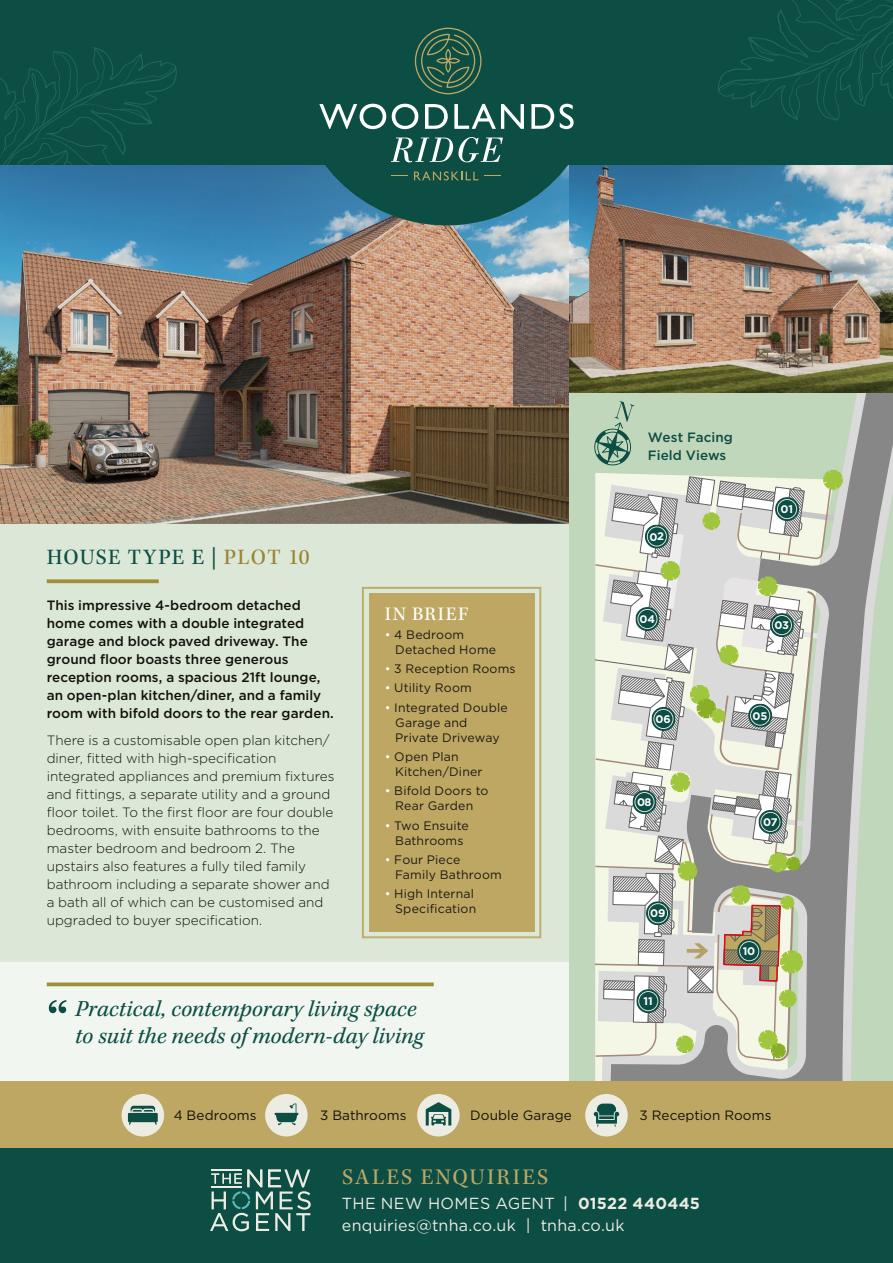
<style>
.page{position:relative;width:893px;height:1263px;background:#fff}
.page>*{position:absolute;margin:0;border:0;box-sizing:border-box;transform-origin:0 0}
.t1{font:61.5px "Kepler Std";color:#0c4d44}
.t2{font:italic 23.55px/26.8px "Kepler Std";color:#0c4d44}
.t3{font:22.95px "Kepler Std";letter-spacing:.095em;color:#bda762}
.t4{font:22.5px "Kepler Std";letter-spacing:.05em;color:#0c4d44}
.t5{font:19.65px "Kepler Std";letter-spacing:.085em;color:#fff}
.t6{font:16.05px/21.5px "Gotham";letter-spacing:.015em;color:#ecece2}
.t7{font:300 13.5px/18px "Gotham";color:#12110c}
.t8{font:500 13.5px/18px "Gotham";letter-spacing:.005em;color:#12110c}
.t9{font:13.5px "Gotham";letter-spacing:.01em;color:#12110c}
.t10{font:500 13.5px/18px "Gotham";letter-spacing:.005em;color:#0c4d44}
.t11{font:12.3px/15px "Gotham";letter-spacing:.015em;color:#1b1915}
.t12{font:700 11.1px "Gotham";letter-spacing:-.01em;color:#fff}
.s1{color:#9a8334}
.s2{color:#fff}
.s3{font-weight:700}
</style>
<div class="page">
<div style="left:0;top:554px;width:581px;height:537px;background:#f1f6f0"></div>
<img style="left:0;top:165px;width:569px;height:359px">
<div style="left:0;top:524px;width:581px;height:438px;background:#dbe7d7"></div>
<img style="left:569px;top:165px;width:324px;height:228px">
<svg style="left:362px;top:587px;width:179px;height:351px;background:#bfab6a"></svg>
<div style="left:363px;top:588px;width:177px;height:349px;border:1px solid #bda762"></div>
<svg style="left:47px;top:982px;width:387px;height:4px;background:#a99c4e"></svg>
<svg style="left:47px;top:579px;width:112px;height:4px"></svg>
<div style="left:569px;top:393px;width:324px;height:707px;background:#c1d7bb"></div>
<svg style="left:607px;top:393px;width:286px;height:688px"></svg>
<div style="left:0;top:0;width:893px;height:165px;background:#0c4d44"></div>
<svg style="left:0;top:47px;width:177px;height:118px"></svg>
<svg style="left:718px;top:0;width:175px;height:121px"></svg>
<svg style="left:294px;top:27px;width:305px;height:198px"></svg>
<svg style="left:319px;top:104px;width:67px;height:25px"></svg>
<svg style="left:392px;top:104px;width:26px;height:25px"></svg>
<svg style="left:425px;top:104px;width:23px;height:25px"></svg>
<svg style="left:454px;top:104px;width:70px;height:25px"></svg>
<svg style="left:531px;top:104px;width:23px;height:25px"></svg>
<svg style="left:560px;top:104px;width:14px;height:25px"></svg>
<svg style="left:391px;top:137px;width:112px;height:25px"></svg>
<svg style="left:414px;top:171px;width:64px;height:9px"></svg>
<svg style="left:484px;top:175px;width:16px;height:1px"></svg>
<svg style="left:391px;top:175px;width:17px;height:1px"></svg>
<svg style="left:415px;top:28px;width:66px;height:66px"></svg>
<div style="left:0;top:1147px;width:893px;height:116px;background:#0c4d44"></div>
<svg style="left:210px;top:1169px;width:101px;height:62px"></svg>
<div style="left:0;top:1081px;width:893px;height:67px;background:#bda762"></div>
<div style="left:122px;top:1094px;width:42px;height:42px;background:#ecece2;border-radius:50%"></div>
<div style="left:265px;top:1094px;width:43px;height:42px;background:#ecece2;border-radius:50%"></div>
<svg style="left:275px;top:1103px;width:23px;height:22px"></svg>
<svg style="left:128px;top:1106px;width:30px;height:19px"></svg>
<div style="left:417px;top:1094px;width:43px;height:42px;background:#ecece2;border-radius:50%"></div>
<svg style="left:426px;top:1102px;width:25px;height:23px"></svg>
<div style="left:585px;top:1094px;width:43px;height:42px;background:#ecece2;border-radius:50%"></div>
<svg style="left:594px;top:1094px;width:34px;height:33px"></svg>
<svg style="left:594px;top:401px;width:265px;height:661px;background:#c2c7ba"></svg>
<h3 class="t4" style="left:47px;top:545px;width:264px">HOUSE TYPE E | <span class="s1">PLOT 10</span></h3>
<p class="t8" style="left:47px;top:596px;width:289px">This impressive 4-bedroom detached home comes with a double integrated garage and block paved driveway. The ground floor boasts three generous reception rooms, a spacious 21ft lounge, an open-plan kitchen/diner, and a family room with bifold doors to the rear garden.</p>
<p class="t7" style="left:47px;top:731px;width:289px">There is a customisable open plan kitchen/ diner, fitted with high-specification integrated appliances and premium fixtures and fittings, a separate utility and a ground floor toilet. To the first floor are four double bedrooms, with ensuite bathrooms to the master bedroom and bedroom 2. The upstairs also features a fully tiled family bathroom including a separate shower and a bath all of which can be customised and upgraded to buyer specification.</p>
<h3 class="t5" style="left:385px;top:602px;width:85px">IN BRIEF</h3>
<p class="t11" style="left:395px;top:627px;width:102px;text-indent:-10px"><span class="s2">•</span> 4 Bedroom<br>Detached Home</p>
<p class="t11" style="left:385px;top:661px;width:132px"><span class="s2">•</span> 3 Reception Rooms</p>
<p class="t11" style="left:385px;top:680px;width:89px"><span class="s2">•</span> Utility Room</p>
<p class="t11" style="left:395px;top:700px;width:114px;text-indent:-10px"><span class="s2">•</span> Integrated Double<br>Garage and<br>Private Driveway</p>
<p class="t11" style="left:395px;top:749px;width:89px;text-indent:-10px"><span class="s2">•</span> Open Plan<br>Kitchen/Diner</p>
<p class="t11" style="left:385px;top:783px;width:105px;text-align:center"><span class="s2">•</span> Bifold Doors to<br>Rear Garden</p>
<p class="t11" style="left:385px;top:817px;width:86px;text-align:center"><span class="s2">•</span> Two Ensuite<br>Bathrooms</p>
<p class="t11" style="left:395px;top:852px;width:108px;text-indent:-10px"><span class="s2">•</span> Four Piece<br>Family Bathroom</p>
<p class="t11" style="left:385px;top:886px;width:93px;text-align:right"><span class="s2">•</span> High Internal<br>Specification</p>
<h1 class="t1" style="left:47px;top:990px;width:23px">“</h1>
<h2 class="t2" style="left:75px;top:996px;width:350px">Practical, contemporary living space to suit the needs of modern-day living</h2>
<p class="t10" style="left:648px;top:428px;width:86px">West Facing<br>Field Views</p>
<p class="t12" style="left:649px;top:529px;width:16px">02</p>
<p class="t12" style="left:639px;top:612px;width:17px">04</p>
<p class="t12" style="left:781px;top:502px;width:14px">01</p>
<p class="t12" style="left:774px;top:618px;width:16px">03</p>
<p class="t12" style="left:656px;top:712px;width:17px">06</p>
<p class="t12" style="left:752px;top:708px;width:16px">05</p>
<p class="t12" style="left:637px;top:795px;width:16px">08</p>
<p class="t12" style="left:650px;top:906px;width:17px">09</p>
<p class="t12" style="left:643px;top:994px;width:11px">11</p>
<p class="t12" style="left:763px;top:815px;width:16px">07</p>
<p class="t12" style="left:743px;top:944px;width:14px">10</p>
<p class="t9" style="left:174px;top:1106px;width:84px">4 Bedrooms</p>
<p class="t9" style="left:320px;top:1106px;width:88px">3 Bathrooms</p>
<p class="t9" style="left:470px;top:1106px;width:103px">Double Garage</p>
<p class="t9" style="left:640px;top:1106px;width:133px">3 Reception Rooms</p>
<h3 class="t3" style="left:342px;top:1164px;width:208px">SALES ENQUIRIES</h3>
<p class="t6" style="left:342px;top:1192px;width:360px">THE NEW HOMES AGENT | <span class="s3">01522 440445 </span>enquiries@tnha.co.uk | tnha.co.uk</p>
</div>
